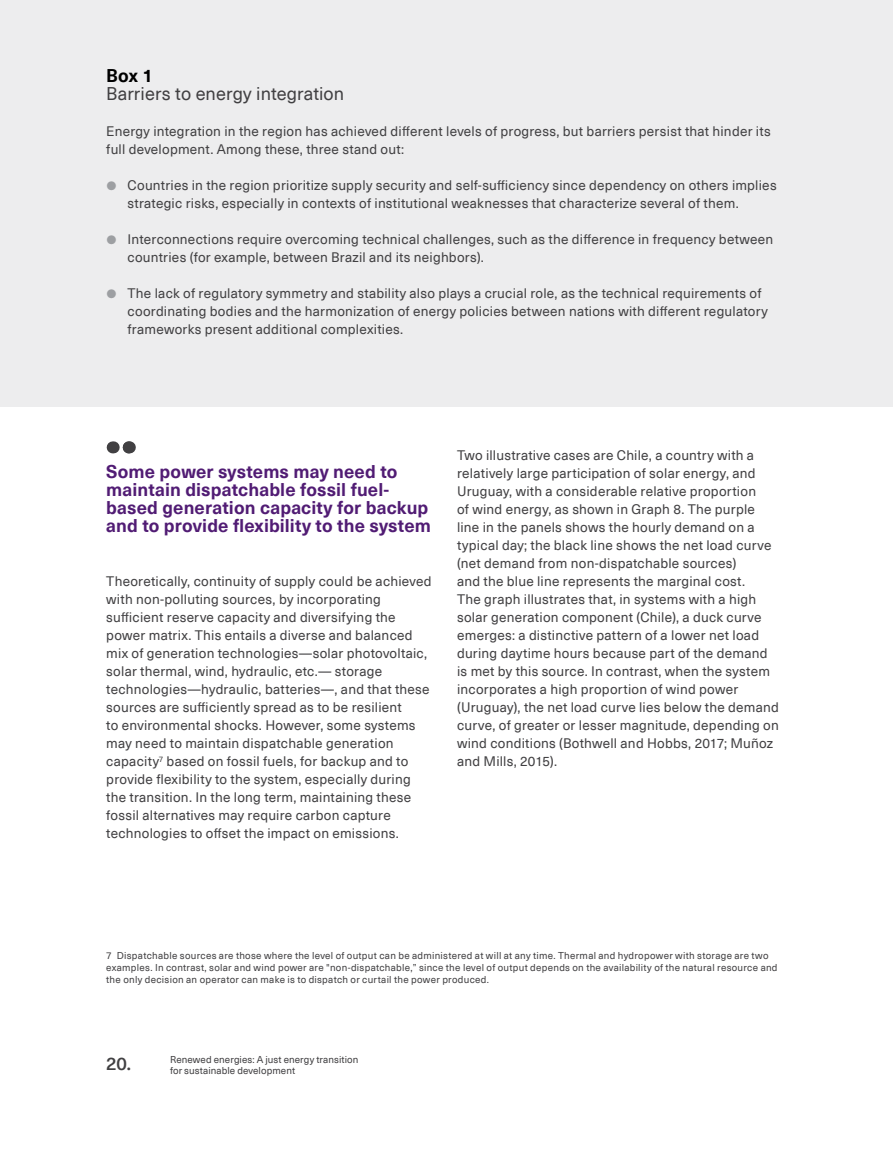
<style>
.page{position:relative;width:893px;height:1149px;background:#fff}
.page>*{position:absolute;margin:0;border:0;box-sizing:border-box;transform-origin:0 0}
.t1{font:700 18px/18px "Neue Haas Unica W1 G";letter-spacing:.005em;color:#511c74}
.t2{font:18px "Neue Haas Unica W1 G";letter-spacing:.005em;color:#414042}
.t3{font:700 18px "Neue Haas Unica W1 G";color:#000}
.t4{font:13.5px/18px "Neue Haas Unica W1 G";letter-spacing:.02em;color:#414042}
.t5{font:9.75px/12px "Neue Haas Unica W1 G";letter-spacing:.03em;color:#414042}
.t6{font:9.75px/11.2px "Neue Haas Unica W1 G";letter-spacing:.01em;color:#414042;text-align:center}
.s1{font-family:"Post Grotesk";font-weight:300;font-size:18px;color:#9d9fa2}
.s2{font-weight:500;font-size:18px}
.s3{font-family:"Cera PRO";font-weight:500;font-size:18px}
</style>
<div class="page">
<svg style="left:113px;top:441px;width:1px;height:12px"></svg>
<svg style="left:122px;top:441px;width:8px;height:12px"></svg>
<div style="left:0;top:0;width:893px;height:406px;background:#ededee"></div>
<h1 class="t3" style="left:106px;top:62px;width:48px">Box 1</h1>
<h1 class="t2" style="left:106px;top:80px;width:239px">Barriers to energy integration</h1>
<p class="t4" style="left:106px;top:121px;width:666px">Energy integration in the region has achieved different levels of progress, but barriers persist that hinder its full development. Among these, three stand out:</p>
<p class="t4" style="left:128px;top:175px;width:651px;text-indent:-21px"><span class="s1">⚫</span> Countries in the region prioritize supply security and self-sufficiency since dependency on others implies strategic risks, especially in contexts of institutional weaknesses that characterize several of them.</p>
<p class="t4" style="left:128px;top:229px;width:647px;text-indent:-21px"><span class="s1">⚫</span> Interconnections require overcoming technical challenges, such as the difference in frequency between countries (for example, between Brazil and its neighbors).</p>
<p class="t4" style="left:128px;top:283px;width:642px;text-indent:-21px"><span class="s1">⚫</span> The lack of regulatory symmetry and stability also plays a crucial role, as the technical requirements of coordinating bodies and the harmonization of energy policies between nations with different regulatory frameworks present additional complexities.</p>
<h1 class="t1" style="left:106px;top:461px;width:326px">Some power systems may need to maintain dispatchable fossil fuel&shy;based generation capacity for backup and to provide flexibility to the system</h1>
<p class="t4" style="left:106px;top:571px;width:327px">Theoretically, continuity of supply could be achieved with non-polluting sources, by incorporating sufficient reserve capacity and diversifying the power matrix. This entails a diverse and balanced mix of generation technologies—solar photovoltaic, solar thermal, wind, hydraulic, etc.— storage technologies—hydraulic, batteries—, and that these sources are sufficiently spread as to be resilient<br>to environmental shocks. However, some systems may need to maintain dispatchable generation capacity<sup>7</sup> based on fossil fuels, for backup and to provide flexibility to the system, especially during the transition. In the long term, maintaining these fossil alternatives may require carbon capture technologies to offset the impact on emissions.</p>
<p class="t4" style="left:457px;top:445px;width:323px">Two illustrative cases are Chile, a country with a relatively large participation of solar energy, and Uruguay, with a considerable relative proportion<br>of wind energy, as shown in Graph 8. The purple line in the panels shows the hourly demand on a typical day; the black line shows the net load curve (net demand from non-dispatchable sources)<br>and the blue line represents the marginal cost.<br>The graph illustrates that, in systems with a high solar generation component (Chile), a duck curve emerges: a distinctive pattern of a lower net load during daytime hours because part of the demand is met by this source. In contrast, when the system incorporates a high proportion of wind power (Uruguay), the net load curve lies below the demand curve, of greater or lesser magnitude, depending on wind conditions (Bothwell and Hobbs, 2017; Muñoz and Mills, 2015).</p>
<p class="t5" style="left:106px;top:948px;width:673px">7 Dispatchable sources are those where the level of output can be administered at will at any time. Thermal and hydropower with storage are two examples. In contrast, solar and wind power are "non-dispatchable,” since the level of output depends on the availability of the natural resource and the only decision an operator can make is to dispatch or curtail the power produced.</p>
<p class="t6" style="left:106px;top:1052px;width:254px"><span class="s2">20</span><span class="s3">.</span> Renewed energies: A just energy transition for sustainable development</p>
</div>
